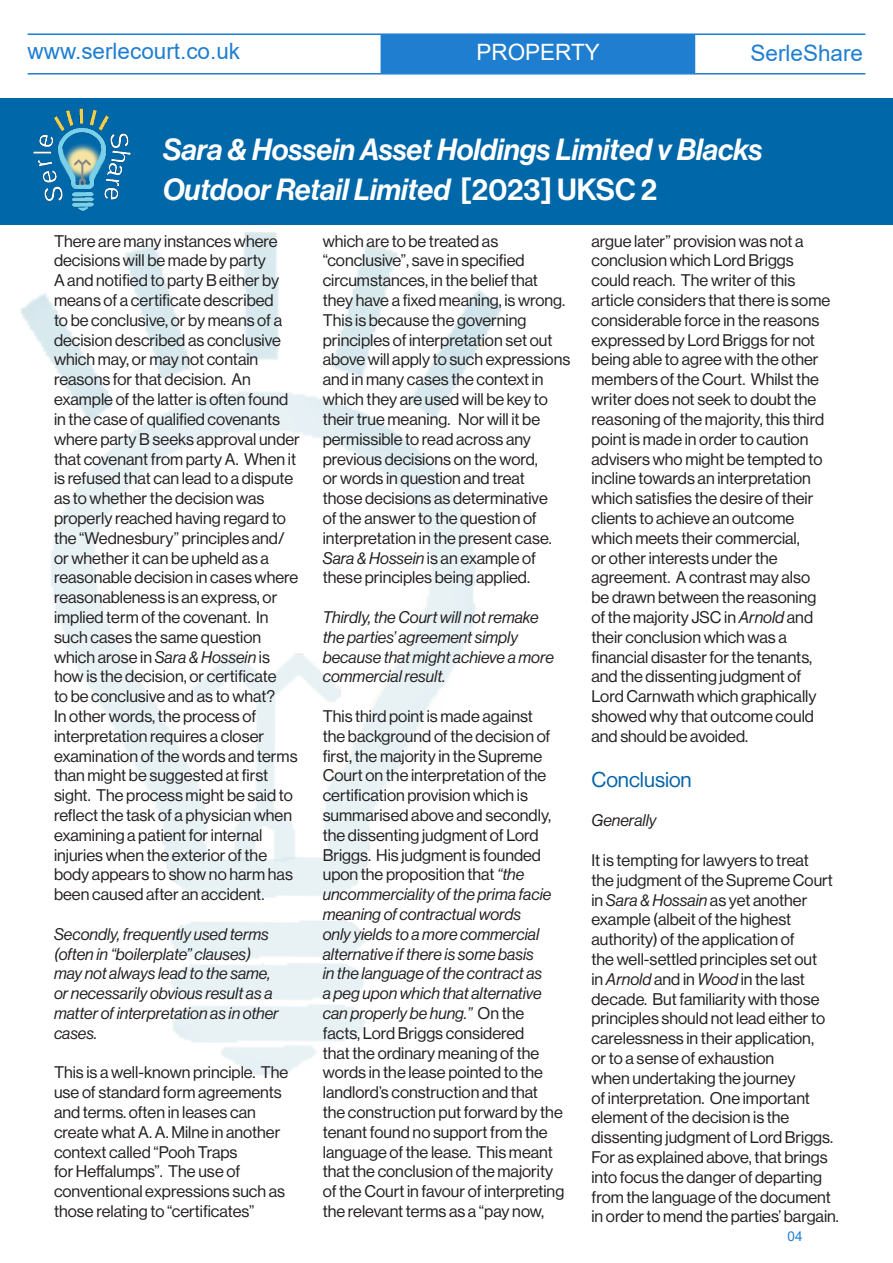
<style>
.page{position:relative;width:893px;height:1263px;background:#fff}
.page>*{position:absolute;margin:0;border:0;box-sizing:border-box;transform-origin:0 0}
.t1{font:30px/40.5px "N Haas Grotesk DS Pro 66 Md It";color:#fff}
.t2{font:22.5px "Arial";color:#1f7ed0}
.t3{font:22.5px "Arial";color:#fff}
.t4{font:21px "N Haas Grotesk DS Pro 55 Rg";color:#0463a7}
.t5{font:16.5px/19.8px "N Haas Grotesk DS Pro 55 Rg";color:#231f20}
.t6{font:16.5px/19.8px "N Haas Grotesk DS Pro 56 It";color:#231f20}
.t7{font:13.5px "Arial";color:#1f7ed0}
.s1{font-family:"N Haas Grotesk DS Pro 65 Md"}
.s2{font-family:"N Haas Grotesk DS Pro 56 It"}
</style>
<div class="page">
<div style="left:381px;top:34px;width:314px;height:39px;background:#1f7ed0"></div>
<img style="left:0;top:224px;width:519px;height:851px">
<div style="left:0;top:98px;width:893px;height:126px;background:#0067a9"></div>
<img style="left:33px;top:108px;width:98px;height:103px">
<hr style="left:28px;top:33px;width:837px;height:2px;background:#1f7ed0">
<hr style="left:28px;top:73px;width:837px;height:2px;background:#1f7ed0">
<p class="t2" style="left:28px;top:35px;width:214px">www.serlecourt.co.uk</p>
<p class="t3" style="left:476px;top:36px;width:125px">PROPERTY</p>
<p class="t2" style="left:750px;top:38px;width:114px">SerleShare</p>
<p class="t1" style="left:163px;top:129px;width:601px">Sara &amp; Hossein Asset Holdings Limited v Blacks<br>Outdoor Retail Limited <span class="s1">[2023] UKSC 2</span></p>
<p class="t5" style="left:54px;top:231px;width:247px">There are many instances where decisions will be made by party<br>A and notified to party B either by means of a certificate described<br>to be conclusive, or by means of a decision described as conclusive which may, or may not contain reasons for that decision. An example of the latter is often found in the case of qualified covenants where party B seeks approval under that covenant from party A. When it is refused that can lead to a dispute as to whether the decision was properly reached having regard to the “Wednesbury” principles and/ or whether it can be upheld as a reasonable decision in cases where reasonableness is an express, or implied term of the covenant. In such cases the same question which arose in <span class="s2">Sara &amp; Hossein</span> is how is the decision, or certificate<br>to be conclusive and as to what?<br>In other words, the process of interpretation requires a closer examination of the words and terms than might be suggested at first sight. The process might be said to reflect the task of a physician when examining a patient for internal injuries when the exterior of the body appears to show no harm has been caused after an accident.</p>
<p class="t6" style="left:54px;top:924px;width:226px">Secondly, frequently used terms (often in “boilerplate” clauses) may not always lead to the same, or necessarily obvious result as a matter of interpretation as in other cases.</p>
<p class="t5" style="left:54px;top:1063px;width:236px">This is a well-known principle. The use of standard form agreements and terms. often in leases can create what A. A. Milne in another context called “Pooh Traps<br>for Heffalumps”. The use of conventional expressions such as those relating to “certificates”</p>
<p class="t5" style="left:323px;top:231px;width:249px">which are to be treated as “conclusive”, save in specified circumstances, in the belief that they have a fixed meaning, is wrong.<br>This is because the governing principles of interpretation set out above will apply to such expressions and in many cases the context in which they are used will be key to their true meaning. Nor will it be permissible to read across any previous decisions on the word,<br>or words in question and treat<br>those decisions as determinative<br>of the answer to the question of interpretation in the present case.<br><span class="s2">Sara &amp; Hossein</span> is an example of these principles being applied.</p>
<p class="t6" style="left:323px;top:607px;width:233px">Thirdly, the Court will not remake the parties’ agreement simply because that might achieve a more commercial result.</p>
<p class="t5" style="left:323px;top:706px;width:243px">This third point is made against<br>the background of the decision of first, the majority in the Supreme<br>Court on the interpretation of the certification provision which is summarised above and secondly, the dissenting judgment of Lord<br>Briggs. His judgment is founded upon the proposition that <span class="s2">“the uncommerciality of the prima facie meaning of contractual words<br>only yields to a more commercial alternative if there is some basis<br>in the language of the contract as<br>a peg upon which that alternative can properly be hung.”</span> On the facts, Lord Briggs considered<br>that the ordinary meaning of the words in the lease pointed to the landlord’s construction and that the construction put forward by the tenant found no support from the language of the lease. This meant that the conclusion of the majority of the Court in favour of interpreting the relevant terms as a “pay now,</p>
<p class="t5" style="left:591px;top:231px;width:240px">argue later” provision was not a conclusion which Lord Briggs could reach. The writer of this article considers that there is some considerable force in the reasons expressed by Lord Briggs for not being able to agree with the other members of the Court. Whilst the writer does not seek to doubt the reasoning of the majority, this third point is made in order to caution advisers who might be tempted to incline towards an interpretation which satisfies the desire of their clients to achieve an outcome which meets their commercial,<br>or other interests under the agreement. A contrast may also be drawn between the reasoning of the majority JSC in <span class="s2">Arnold</span> and their conclusion which was a financial disaster for the tenants, and the dissenting judgment of<br>Lord Carnwath which graphically showed why that outcome could and should be avoided.</p>
<p class="t4" style="left:591px;top:767px;width:102px">Conclusion</p>
<p class="t6" style="left:591px;top:811px;width:66px">Generally</p>
<p class="t5" style="left:591px;top:850px;width:249px">It is tempting for lawyers to treat<br>the judgment of the Supreme Court in <span class="s2">Sara &amp; Hossain</span> as yet another example (albeit of the highest authority) of the application of<br>the well-settled principles set out<br>in <span class="s2">Arnold</span> and in <span class="s2">Wood</span> in the last decade. But familiarity with those principles should not lead either to carelessness in their application,<br>or to a sense of exhaustion<br>when undertaking the journey<br>of interpretation. One important element of the decision is the dissenting judgment of Lord Briggs.<br>For as explained above, that brings into focus the danger of departing from the language of the document in order to mend the parties’ bargain.</p>
<p class="t7" style="left:787px;top:1226px;width:17px">04</p>
</div>
